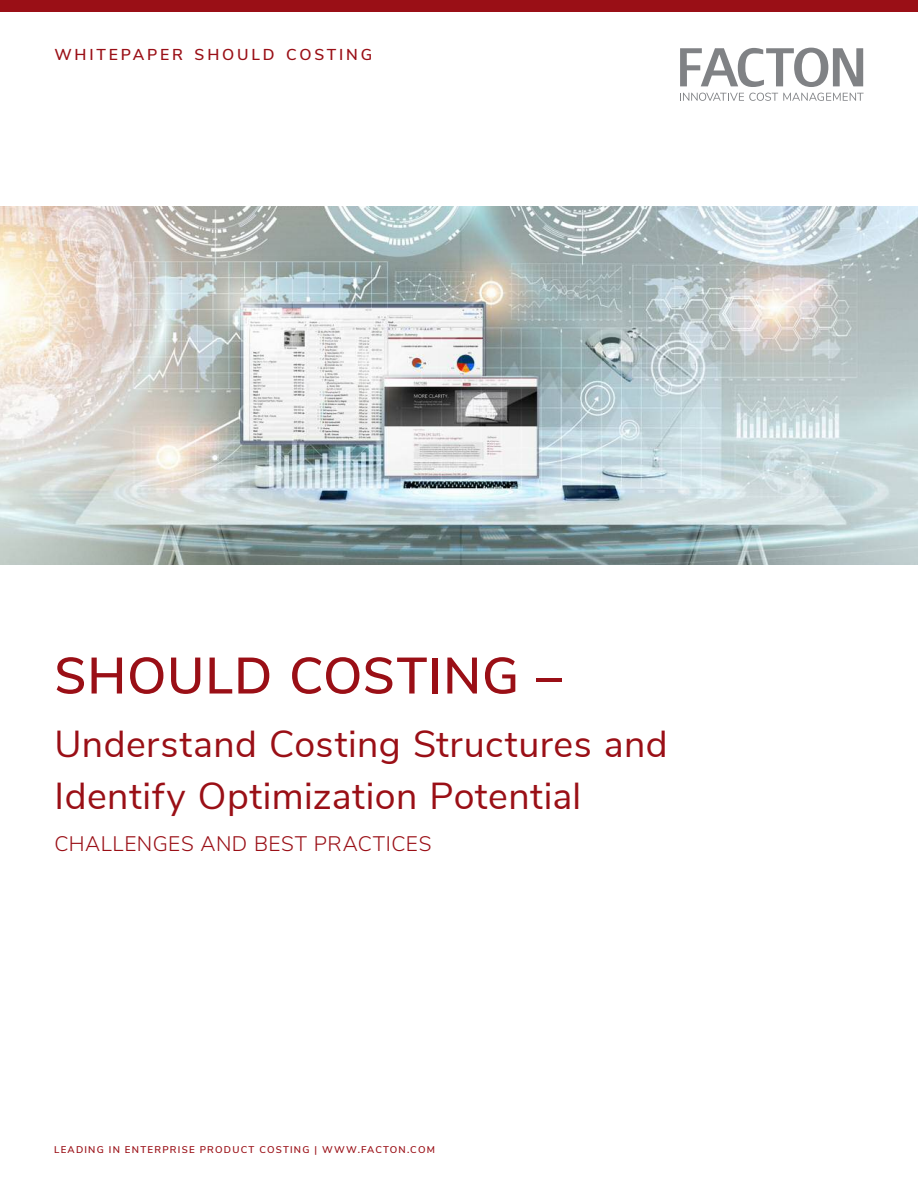
<style>
.page{position:relative;width:918px;height:1188px;background:#fff}
.page>*{position:absolute;margin:0;border:0;box-sizing:border-box;transform-origin:0 0}
.t1{font:600 51px "Nunito Sans";letter-spacing:.02em;color:#9a0f16}
.t2{font:37.5px/52.5px "Nunito Sans";letter-spacing:.01em;color:#9a0f16}
.t3{font:300 21px "Nunito Sans";letter-spacing:.025em;color:#9a0f16}
.t4{font:600 15.75px "Nunito Sans";letter-spacing:.18em;color:#9a0f16}
.t5{font:600 9.75px "Nunito Sans";letter-spacing:.125em;color:#9a0f16}
</style>
<div class="page">
<svg style="left:680px;top:48px;width:183px;height:39px"></svg>
<svg style="left:680px;top:93px;width:184px;height:8px"></svg>
<div style="left:0;top:0;width:918px;height:11px;background:#9a0f16"></div>
<img style="left:0;top:207px;width:918px;height:358px">
<p class="t4" style="left:54px;top:44px;width:319px">WHITEPAPER SHOULD COSTING</p>
<h1 class="t1" style="left:54px;top:642px;width:509px">SHOULD COSTING ñ</h1>
<p class="t2" style="left:54px;top:718px;width:615px">Understand Costing Structures and<br>Identify Optimization Potential</p>
<p class="t3" style="left:54px;top:830px;width:379px">CHALLENGES AND BEST PRACTICES</p>
<p class="t5" style="left:54px;top:1143px;width:257px">LEADING IN ENTERPRISE PRODUCT COSTING</p>
<p class="t5" style="left:322px;top:1143px;width:114px">WWW.FACTON.COM</p>
</div>
